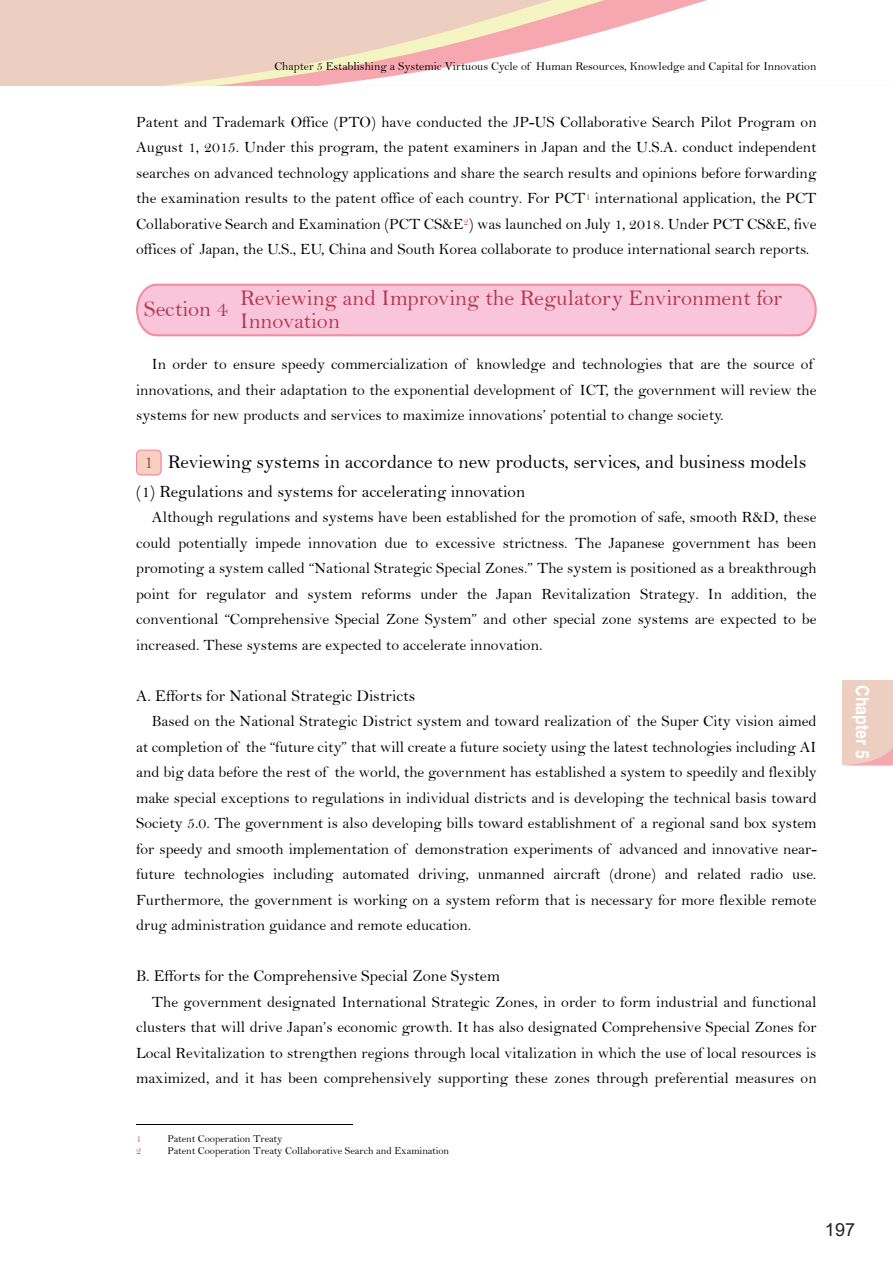
<style>
.page{position:relative;width:893px;height:1263px;background:#fff}
.page>*{position:absolute;margin:0;border:0;box-sizing:border-box;transform-origin:0 0}
.t1{font:22.5px/22.5px "Bell";color:#b6374e}
.t2{font:19.5px "Bell";color:#000}
.t3{font:700 18px "Helvetica";color:#fff;scale:.88 1}
.t4{font:18px "Arial";color:#231f20}
.t5{font:17.25px "Bell";color:#000}
.t6{font:16.5px "Bell";color:#000}
.t7{font:15.75px/25.5px "Bell";color:#000;text-align:justify}
.t8{font:12px "Bell";color:#000}
.t9{font:10.5px "Bell";color:#000}
.t10{font:10.5px "Bell";color:#b95e50}
.s1{color:#b6374e}
</style>
<div class="page">
<div style="left:842px;top:680px;width:51px;height:85px;background:#edcfc1"></div>
<div style="left:0;top:0;width:893px;height:86px;background:#edcfc1"></div>
<svg style="left:214px;top:62px;width:103px;height:24px"></svg>
<svg style="left:317px;top:0;width:576px;height:86px;fill:#fff"></svg>
<svg style="left:136px;top:283px;width:680px;height:54px;background:#f7c2d6"></svg>
<svg style="left:136px;top:450px;width:26px;height:25px"></svg>
<hr style="left:136px;top:1124px;width:216px;height:1px;background:#000">
<p class="t8" style="left:136px;top:59px;width:335px">Part II Measures Implemented to Promo e Science nd T chnology</p>
<p class="t8" style="left:274px;top:59px;width:544px">Chapter 5 Establishing a Systemic Virtuous Cycle of Human Resources, Knowledge and Capital for Innovation</p>
<p class="t7" style="left:136px;top:109px;width:682px">Patent and Trademark Office (PTO) have conducted the JP-US Collaborative Search Pilot Program on August 1, 2015. Under this program, the patent examiners in Japan and the U.S.A. conduct independent searches on advanced technology applications and share the search results and opinions before forwarding the examination results to the patent office of each country. For PCT<sup>1</sup> international application, the PCT Collaborative Search and Examination (PCT CS&amp;E<sup>2</sup>) was launched on July 1, 2018. Under PCT CS&amp;E, five offices of Japan, the U.S., EU, China and South Korea collaborate to produce international search reports.</p>
<p class="t1" style="left:144px;top:298px;width:86px">Section 4</p>
<p class="t1" style="left:240px;top:287px;width:544px">Reviewing and Improving the Regulatory Environment for<br>Innovation</p>
<p class="t7" style="left:136px;top:351px;width:682px;text-align:left;text-indent:16px">In order to ensure speedy commercialization of knowledge and technologies that are the source of innovations, and their adaptation to the exponential development of ICT, the government will review the systems for new products and services to maximize innovations’ potential to change society.</p>
<p class="t2" style="left:144px;top:450px;width:664px"><span class="s1">1</span> Reviewing systems in accordance to new products, services, and business models</p>
<p class="t5" style="left:136px;top:481px;width:391px">(1) Regulations and systems for accelerating innovation</p>
<p class="t7" style="left:136px;top:504px;width:682px;text-indent:16px">Although regulations and systems have been established for the promotion of safe, smooth R&amp;D, these could potentially impede innovation due to excessive strictness. The Japanese government has been promoting a system called “National Strategic Special Zones.” The system is positioned as a breakthrough point for regulator and system reforms under the Japan Revitalization Strategy. In addition, the conventional “Comprehensive Special Zone System” and other special zone systems are expected to be increased. These systems are expected to accelerate innovation.</p>
<p class="t6" style="left:136px;top:685px;width:281px">A. Efforts for National Strategic Districts</p>
<p class="t7" style="left:136px;top:708px;width:682px;text-indent:16px">Based on the National Strategic District system and toward realization of the Super City vision aimed at completion of the “future city” that will create a future society using the latest technologies including AI and big data before the rest of the world, the government has established a system to speedily and flexibly make special exceptions to regulations in individual districts and is developing the technical basis toward Society 5.0. The government is also developing bills toward establishment of a regional sand box system for speedy and smooth implementation of demonstration experiments of advanced and innovative near&shy;future technologies including automated driving, unmanned aircraft (drone) and related radio use.<br>Furthermore, the government is working on a system reform that is necessary for more flexible remote drug administration guidance and remote education.</p>
<p class="t6" style="left:136px;top:966px;width:365px">B. Efforts for the Comprehensive Special Zone System</p>
<p class="t7" style="left:136px;top:989px;width:682px;text-indent:16px">The government designated International Strategic Zones, in order to form industrial and functional clusters that will drive Japan’s economic growth. It has also designated Comprehensive Special Zones for Local Revitalization to strengthen regions through local vitalization in which the use of local resources is maximized, and it has been comprehensively supporting these zones through preferential measures on</p>
<p class="t10" style="left:136px;top:1132px;width:7px">1</p>
<p class="t9" style="left:168px;top:1132px;width:116px">Patent Cooperation Treaty</p>
<p class="t10" style="left:136px;top:1145px;width:7px">2</p>
<p class="t9" style="left:168px;top:1145px;width:283px">Patent Cooperation Treaty Collaborative Search and Examination</p>
<p class="t3" style="left:873px;top:685px;width:85px;rotate:90deg">Chapter 5</p>
<p class="t4" style="left:825px;top:1217px;width:32px">197</p>
</div>
